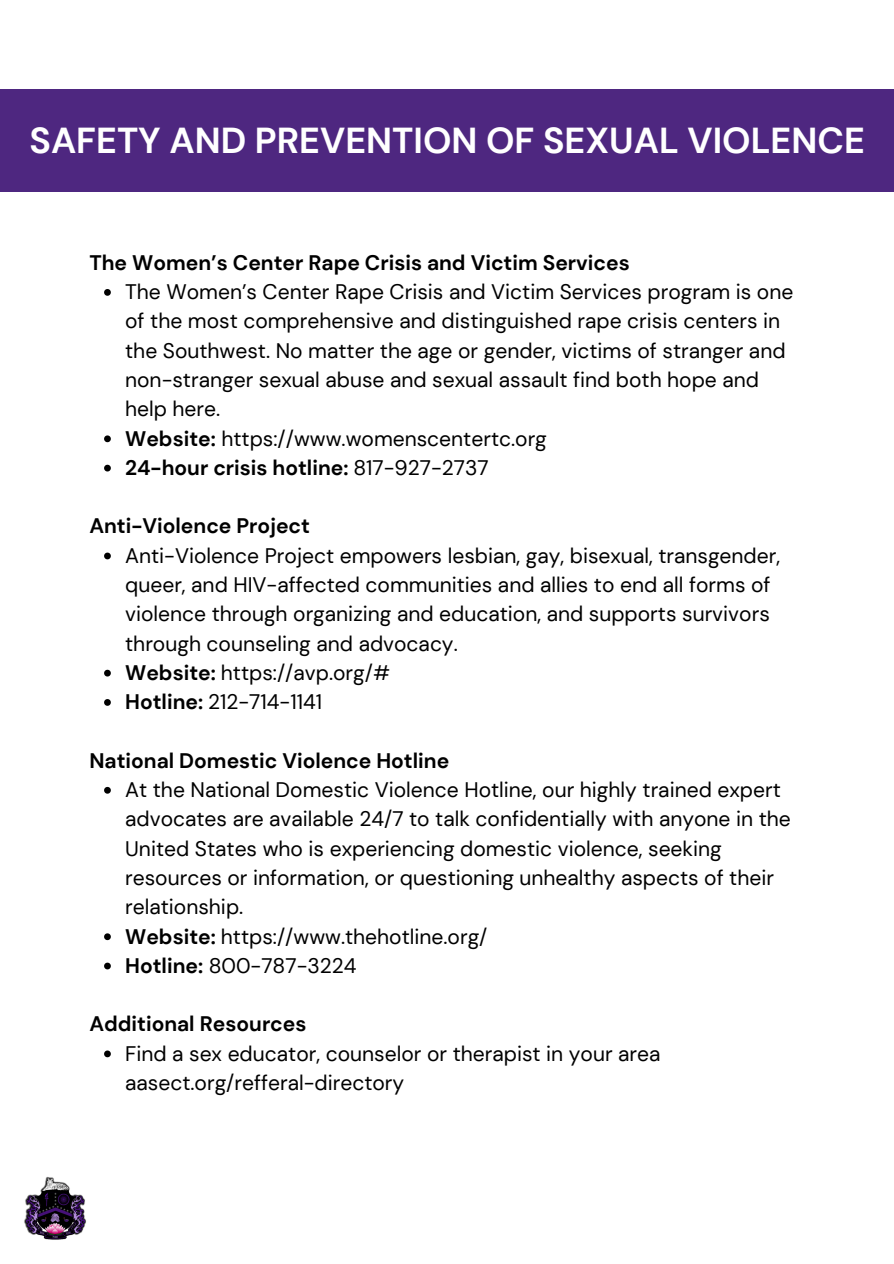
<style>
.page{position:relative;width:894px;height:1264px;background:#fff}
.page>*{position:absolute;margin:0;border:0;box-sizing:border-box;transform-origin:0 0}
.t1{font:700 36px "DM Sans";color:#fff}
.t2{font:21px/29.2px "DM Sans";color:#000}
.t3{font:700 21px "DM Sans";color:#000}
.s1{font-weight:700}
.s2{font-weight:400}
</style>
<div class="page">
<div style="left:0;top:89px;width:893px;height:103px;background:#4e2780"></div>
<img style="left:24px;top:1176px;width:62px;height:64px">
<svg style="left:104px;top:289px;width:7px;height:7px"></svg>
<svg style="left:104px;top:435px;width:7px;height:7px"></svg>
<svg style="left:104px;top:465px;width:7px;height:6px"></svg>
<svg style="left:104px;top:552px;width:7px;height:7px"></svg>
<svg style="left:104px;top:669px;width:7px;height:7px"></svg>
<svg style="left:104px;top:699px;width:7px;height:6px"></svg>
<svg style="left:104px;top:787px;width:7px;height:6px"></svg>
<svg style="left:104px;top:933px;width:7px;height:7px"></svg>
<svg style="left:104px;top:962px;width:7px;height:7px"></svg>
<svg style="left:104px;top:1050px;width:7px;height:7px"></svg>
<p class="t1" style="left:29px;top:117px;width:836px">SAFETY AND PREVENTION OF SEXUAL VIOLENCE</p>
<p class="t3" style="left:89px;top:249px;width:541px">The Women’s Center Rape Crisis and Victim Services</p>
<p class="t2" style="left:125px;top:277px;width:669px">The Women’s Center Rape Crisis and Victim Services program is one of the most comprehensive and distinguished rape crisis centers in the Southwest. No matter the age or gender, victims of stranger and non-stranger sexual abuse and sexual assault find both hope and help here.</p>
<p class="t2" style="left:125px;top:424px;width:423px"><span class="s1">Website:</span> https://www.womenscentertc.org</p>
<p class="t3" style="left:125px;top:454px;width:365px">24-hour crisis hotline: <span class="s2">817-927-2737</span></p>
<p class="t3" style="left:89px;top:512px;width:222px">Anti-Violence Project</p>
<p class="t2" style="left:125px;top:541px;width:656px">Anti-Violence Project empowers lesbian, gay, bisexual, transgender, queer, and HIV-affected communities and allies to end all forms of violence through organizing and education, and supports survivors through counseling and advocacy.</p>
<p class="t2" style="left:125px;top:658px;width:266px"><span class="s1">Website:</span> https://avp.org/#</p>
<p class="t2" style="left:125px;top:687px;width:198px"><span class="s1">Hotline:</span> 212-714-1141</p>
<p class="t3" style="left:89px;top:747px;width:361px">National Domestic Violence Hotline</p>
<p class="t2" style="left:125px;top:775px;width:667px">At the National Domestic Violence Hotline, our highly trained expert advocates are available 24/7 to talk confidentially with anyone in the United States who is experiencing domestic violence, seeking resources or information, or questioning unhealthy aspects of their relationship.</p>
<p class="t2" style="left:125px;top:921px;width:364px"><span class="s1">Website:</span> https://www.thehotline.org/</p>
<p class="t2" style="left:125px;top:951px;width:233px"><span class="s1">Hotline:</span> 800-787-3224</p>
<p class="t3" style="left:89px;top:1010px;width:218px">Additional Resources</p>
<p class="t2" style="left:125px;top:1038px;width:536px">Find a sex educator, counselor or therapist in your area aasect.org/refferal-directory</p>
</div>
